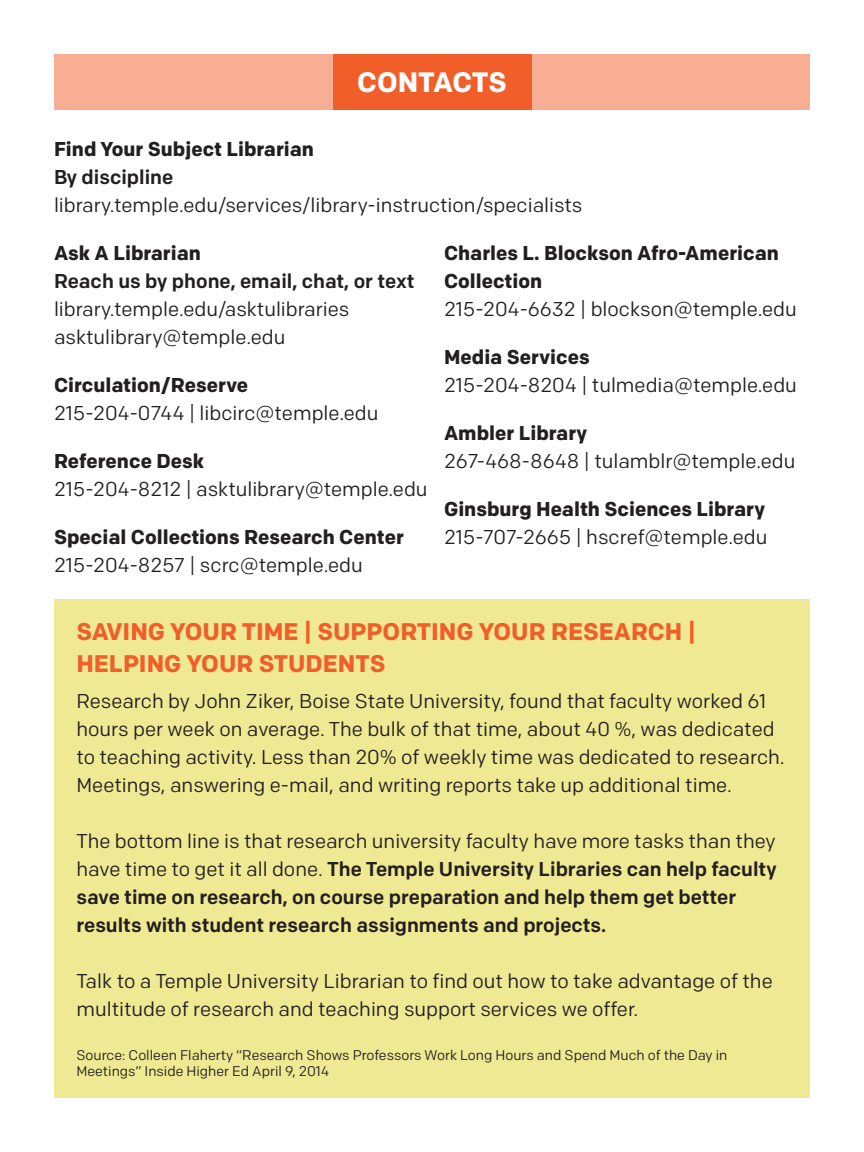
<style>
.page{position:relative;width:864px;height:1152px;background:#fff}
.page>*{position:absolute;margin:0;border:0;box-sizing:border-box;transform-origin:0 0}
.t1{font:700 28px "Colfax";letter-spacing:-.005em;color:#fff}
.Paragraph_Style_1_co{font:700 24px/32px "Colfax";color:#f15e2a}
.Paragraph_Style_1_co-2{font:20px/28px "Colfax";color:#231f20}
.Paragraph_Style_1_co-3{font:500 20px/28px "Colfax";color:#231f20}
.Paragraph_Style_1_co-4{font:700 20px/28px "Colfax";color:#231f20}
.Paragraph_Style_1_co-5{font:14px/16px "Colfax";color:#231f20}
.s1{font-weight:400}
</style>
<div class="page">
<div style="left:54px;top:599px;width:756px;height:499px;background:#efe993"></div>
<div style="left:54px;top:54px;width:756px;height:55px;background:#f8ae94"></div>
<div style="left:333px;top:54px;width:198px;height:55px;background:#f15e2a"></div>
<p class="t1" style="left:357px;top:65px;width:151px">CONTACTS</p>
<p class="Paragraph_Style_1_co-4" style="left:54px;top:135px;width:262px">Find Your Subject Librarian</p>
<p class="Paragraph_Style_1_co-3" style="left:54px;top:163px;width:121px">By discipline</p>
<p class="Paragraph_Style_1_co-2" style="left:54px;top:191px;width:530px">library.temple.edu/services/library-instruction/specialists</p>
<p class="Paragraph_Style_1_co-4" style="left:54px;top:239px;width:148px">Ask A Librarian</p>
<p class="Paragraph_Style_1_co-3" style="left:54px;top:267px;width:362px">Reach us by phone, email, chat, or text</p>
<p class="Paragraph_Style_1_co-2" style="left:54px;top:295px;width:297px">library.temple.edu/asktulibraries</p>
<p class="Paragraph_Style_1_co-2" style="left:54px;top:323px;width:233px">asktulibrary@temple.edu</p>
<p class="Paragraph_Style_1_co-4" style="left:54px;top:371px;width:196px">Circulation/Reserve</p>
<p class="Paragraph_Style_1_co-2" style="left:54px;top:399px;width:326px">215-204-0744 | libcirc@temple.edu</p>
<p class="Paragraph_Style_1_co-4" style="left:54px;top:447px;width:152px">Reference Desk</p>
<p class="Paragraph_Style_1_co-2" style="left:54px;top:475px;width:375px">215-204-8212 | asktulibrary@temple.edu</p>
<p class="Paragraph_Style_1_co-4" style="left:54px;top:523px;width:351px">Special Collections Research Center</p>
<p class="Paragraph_Style_1_co-2" style="left:54px;top:551px;width:310px">215-204-8257 | scrc@temple.edu</p>
<p class="Paragraph_Style_1_co-4" style="left:444px;top:238px;width:336px">Charles L. Blockson Afro-American<br>Collection</p>
<p class="Paragraph_Style_1_co-2" style="left:444px;top:294px;width:354px">215-204-6632 | blockson@temple.edu</p>
<p class="Paragraph_Style_1_co-4" style="left:444px;top:342px;width:147px">Media Services</p>
<p class="Paragraph_Style_1_co-2" style="left:444px;top:370px;width:354px">215-204-8204 | tulmedia@temple.edu</p>
<p class="Paragraph_Style_1_co-4" style="left:444px;top:418px;width:145px">Ambler Library</p>
<p class="Paragraph_Style_1_co-2" style="left:444px;top:446px;width:353px">267-468-8648 | tulamblr@temple.edu</p>
<p class="Paragraph_Style_1_co-4" style="left:444px;top:494px;width:322px">Ginsburg Health Sciences Library</p>
<p class="Paragraph_Style_1_co-2" style="left:444px;top:522px;width:325px">215-707-2665 | hscref@temple.edu</p>
<p class="Paragraph_Style_1_co" style="left:76px;top:616px;width:621px">SAVING YOUR TIME | SUPPORTING YOUR RESEARCH |<br>HELPING YOUR STUDENTS</p>
<p class="Paragraph_Style_1_co-2" style="left:76px;top:687px;width:710px">Research by John Ziker, Boise State University, found that faculty worked 61 hours per week on average. The bulk of that time, about 40 %, was dedicated to teaching activity. Less than 20% of weekly time was dedicated to research.<br>Meetings, answering e-mail, and writing reports take up additional time.</p>
<p class="Paragraph_Style_1_co-3" style="left:76px;top:827px;width:702px"><span class="s1">The bottom line is that research university faculty have more tasks than they have time to get it all done.</span> The Temple University Libraries can help faculty save time on research, on course preparation and help them get better results with student research assignments and projects.</p>
<p class="Paragraph_Style_1_co-2" style="left:76px;top:967px;width:698px">Talk to a Temple University Librarian to find out how to take advantage of the multitude of research and teaching support services we offer.</p>
<p class="Paragraph_Style_1_co-5" style="left:76px;top:1047px;width:653px">Source: Colleen Flaherty “Research Shows Professors Work Long Hours and Spend Much of the Day in<br>Meetings” Inside Higher Ed April 9, 2014</p>
</div>
